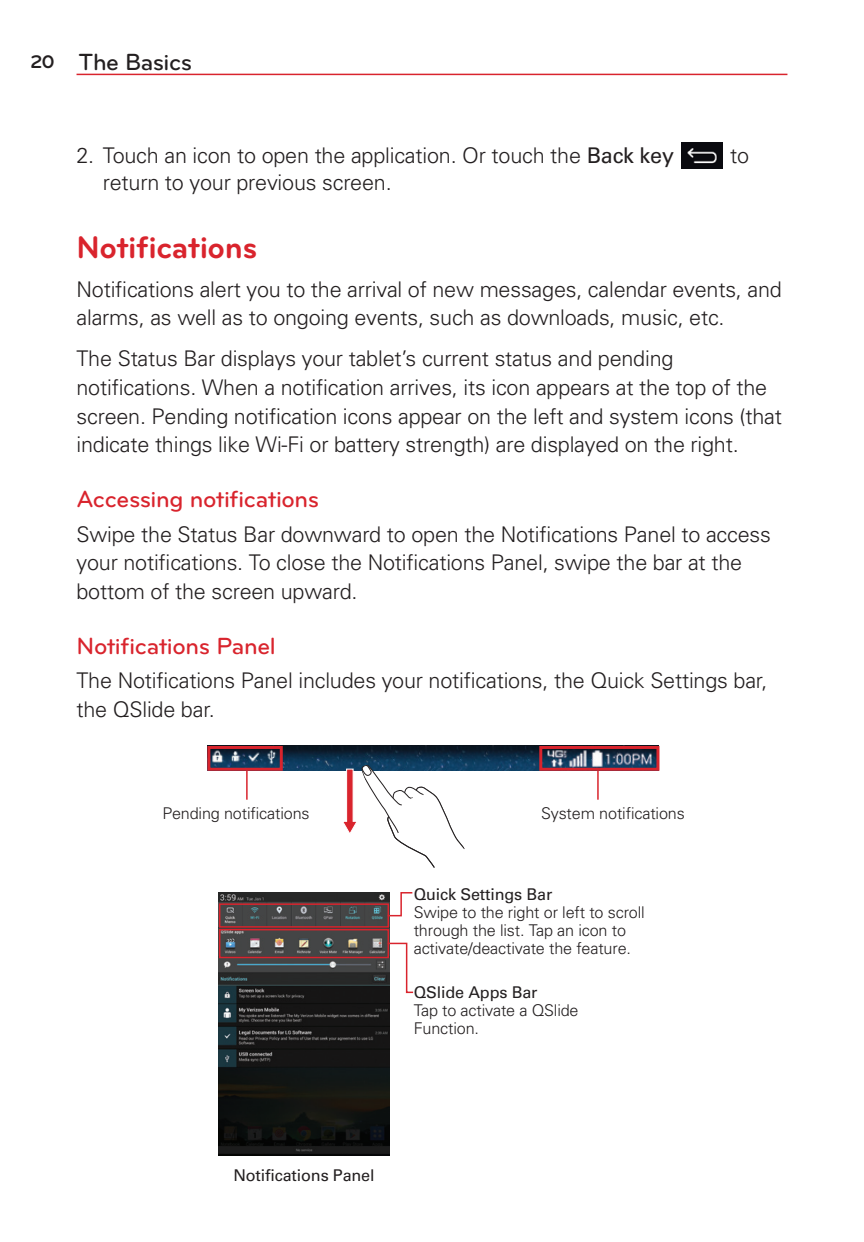
<style>
.page{position:relative;width:864px;height:1242px;background:#fff}
.page>*{position:absolute;margin:0;border:0;box-sizing:border-box;transform-origin:0 0}
.t1{font:700 32.4px "Bryant LG";letter-spacing:-.015em;color:#d9242d}
.t2{font:500 24.3px "Bryant LG";letter-spacing:-.015em;color:#d9242d}
.t3{font:500 24.3px "Bryant LG";letter-spacing:-.02em;color:#231f20}
.t4{font:300 21.6px/28.8px "Univers";letter-spacing:-.01em;color:#231f20}
.t5{font:300 16.2px/18px "Univers";letter-spacing:-.01em;color:#231f20}
.t6{font:16.2px "Univers";letter-spacing:-.01em;color:#231f20}
.s1{font-weight:700;font-size:18.9px}
.s2{font-weight:400}
</style>
<div class="page">
<hr style="left:77px;top:74px;width:710px;height:1px;background:#d9242d">
<img style="left:682px;top:143px;width:40px;height:25px">
<img style="left:211px;top:746px;width:444px;height:25px">
<div style="left:207px;top:746px;width:76px;height:25px;border:3px solid #d9242d"></div>
<hr style="left:246px;top:770px;width:2px;height:30px;background:#d9242d">
<hr style="left:597px;top:771px;width:2px;height:29px;background:#d9242d">
<svg style="left:341px;top:764px;width:124px;height:104px"></svg>
<div style="left:539px;top:746px;width:120px;height:25px;border:3px solid #d9242d"></div>
<img style="left:219px;top:994px;width:170px;height:161px">
<svg style="left:218px;top:892px;width:196px;height:102px;background:#5f5556"></svg>
<p class="t3" style="left:31px;top:53px;width:163px"><span class="s1">20</span> The Basics</p>
<p class="t4" style="left:77px;top:143px;width:599px">2. Touch an icon to open the application. Or touch the <span class="s2">Back key</span></p>
<p class="t4" style="left:730px;top:143px;width:20px">to</p>
<p class="t4" style="left:103px;top:170px;width:290px">return to your previous screen.</p>
<h1 class="t1" style="left:77px;top:235px;width:182px">Notifications</h1>
<p class="t4" style="left:77px;top:276px;width:707px">Notifications alert you to the arrival of new messages, calendar events, and alarms, as well as to ongoing events, such as downloads, music, etc.</p>
<p class="t4" style="left:77px;top:346px;width:707px">The Status Bar displays your tablet’s current status and pending notifications. When a notification arrives, its icon appears at the top of the screen. Pending notification icons appear on the left and system icons (that indicate things like Wi-Fi or battery strength) are displayed on the right.</p>
<p class="t2" style="left:77px;top:490px;width:244px">Accessing notifications</p>
<p class="t4" style="left:77px;top:522px;width:696px">Swipe the Status Bar downward to open the Notifications Panel to access your notifications. To close the Notifications Panel, swipe the bar at the bottom of the screen upward.</p>
<p class="t2" style="left:77px;top:637px;width:201px">Notifications Panel</p>
<p class="t4" style="left:77px;top:668px;width:692px">The Notifications Panel includes your notifications, the Quick Settings bar, the QSlide bar.</p>
<p class="t5" style="left:162px;top:806px;width:149px">Pending notifications</p>
<p class="t5" style="left:541px;top:806px;width:145px">System notifications</p>
<p class="t6" style="left:414px;top:888px;width:140px">Quick Settings Bar</p>
<p class="t5" style="left:414px;top:904px;width:233px">Swipe to the right or left to scroll through the list. Tap an icon to activate/deactivate the feature.</p>
<p class="t6" style="left:414px;top:986px;width:125px">QSlide Apps Bar</p>
<p class="t5" style="left:414px;top:1002px;width:166px">Tap to activate a QSlide<br>Function.</p>
<p class="t6" style="left:233px;top:1170px;width:143px">Notifications Panel</p>
</div>
